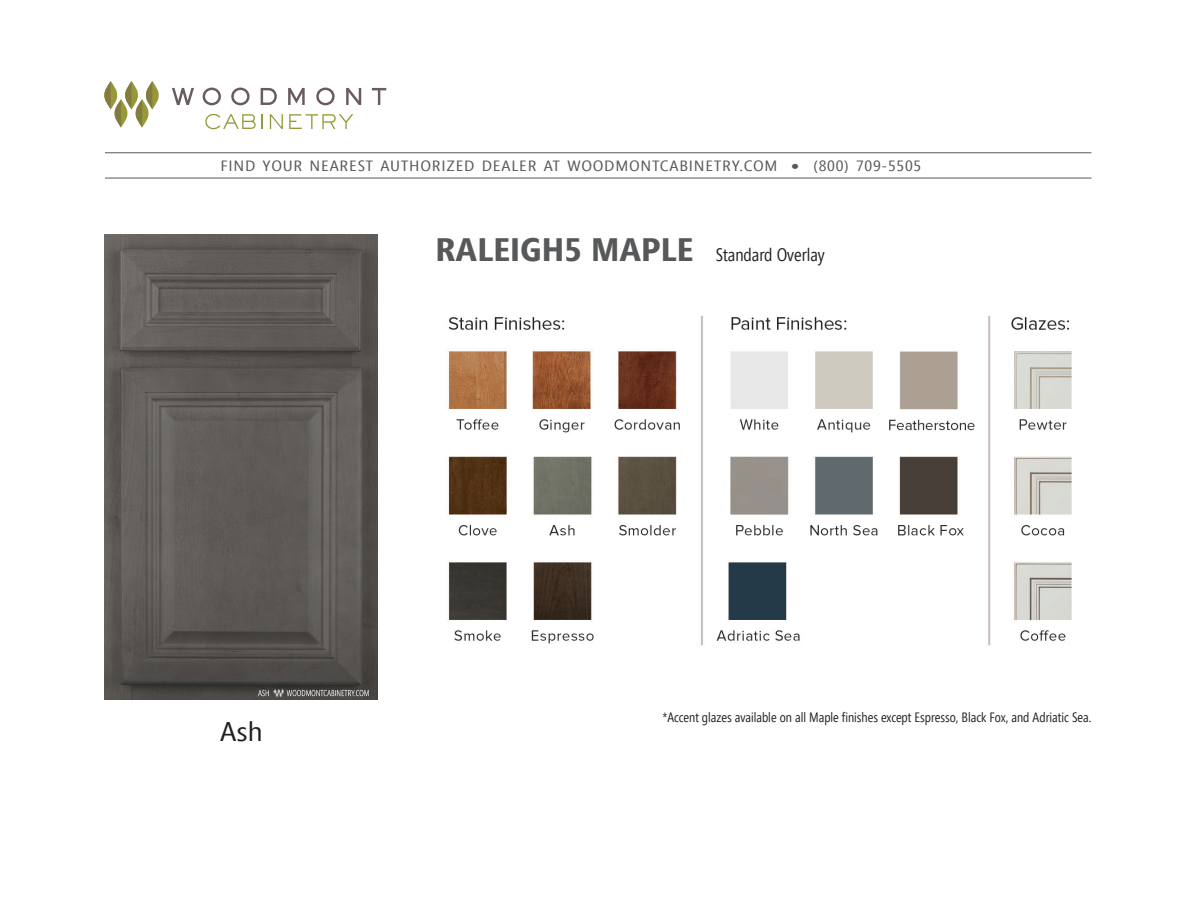
<style>
.page{position:relative;width:1188px;height:918px;background:#fff}
.page>*{position:absolute;margin:0;border:0;box-sizing:border-box;transform-origin:0 0}
.t1{font:27px "Segoe Condensed";color:#231f20;scale:1.2 1}
.t2{font:18px "Segoe Condensed";color:#231f20}
.t3{font:14.85px "Segoe Condensed";letter-spacing:.04em;color:#57585a;scale:1.22 1}
.t4{font:13.5px "Segoe Condensed";color:#231f20}
.s1{font-size:20.25px}
.s2{font-weight:700;font-size:32.4px;color:#57585a}
</style>
<div class="page">
<svg style="left:172px;top:88px;width:22px;height:17px"></svg>
<svg style="left:203px;top:88px;width:18px;height:17px"></svg>
<svg style="left:231px;top:88px;width:19px;height:17px"></svg>
<svg style="left:261px;top:88px;width:16px;height:17px"></svg>
<svg style="left:288px;top:88px;width:17px;height:17px"></svg>
<svg style="left:316px;top:88px;width:19px;height:17px"></svg>
<svg style="left:346px;top:88px;width:15px;height:17px"></svg>
<svg style="left:372px;top:88px;width:14px;height:17px"></svg>
<svg style="left:205px;top:114px;width:51px;height:15px"></svg>
<svg style="left:262px;top:114px;width:1px;height:15px"></svg>
<svg style="left:270px;top:114px;width:13px;height:15px"></svg>
<svg style="left:289px;top:114px;width:64px;height:15px"></svg>
<svg style="left:146px;top:81px;width:13px;height:28px"></svg>
<svg style="left:104px;top:81px;width:48px;height:47px"></svg>
<hr style="left:105px;top:152px;width:986px;height:1px;background:#57585a">
<hr style="left:105px;top:178px;width:986px;height:1px;background:#57585a">
<img style="left:448px;top:315px;width:624px;height:331px">
<img style="left:105px;top:234px;width:273px;height:465px">
<p class="t3" style="left:220px;top:157px;width:576px">FIND YOUR NEAREST AUTHORIZED DEALER AT WOODMONTCABINETRY.COM <span class="s1">•</span> (800) 709-5505</p>
<h2 class="t2" style="left:435px;top:244px;width:391px"><span class="s2">RALEIGH5 MAPLE</span> Standard Overlay</h2>
<h1 class="t1" style="left:220px;top:715px;width:37px">Ash</h1>
<p class="t4" style="left:662px;top:709px;width:431px">*Accent glazes available on all Maple finishes except Espresso, Black Fox, and Adriatic Sea.</p>
</div>
